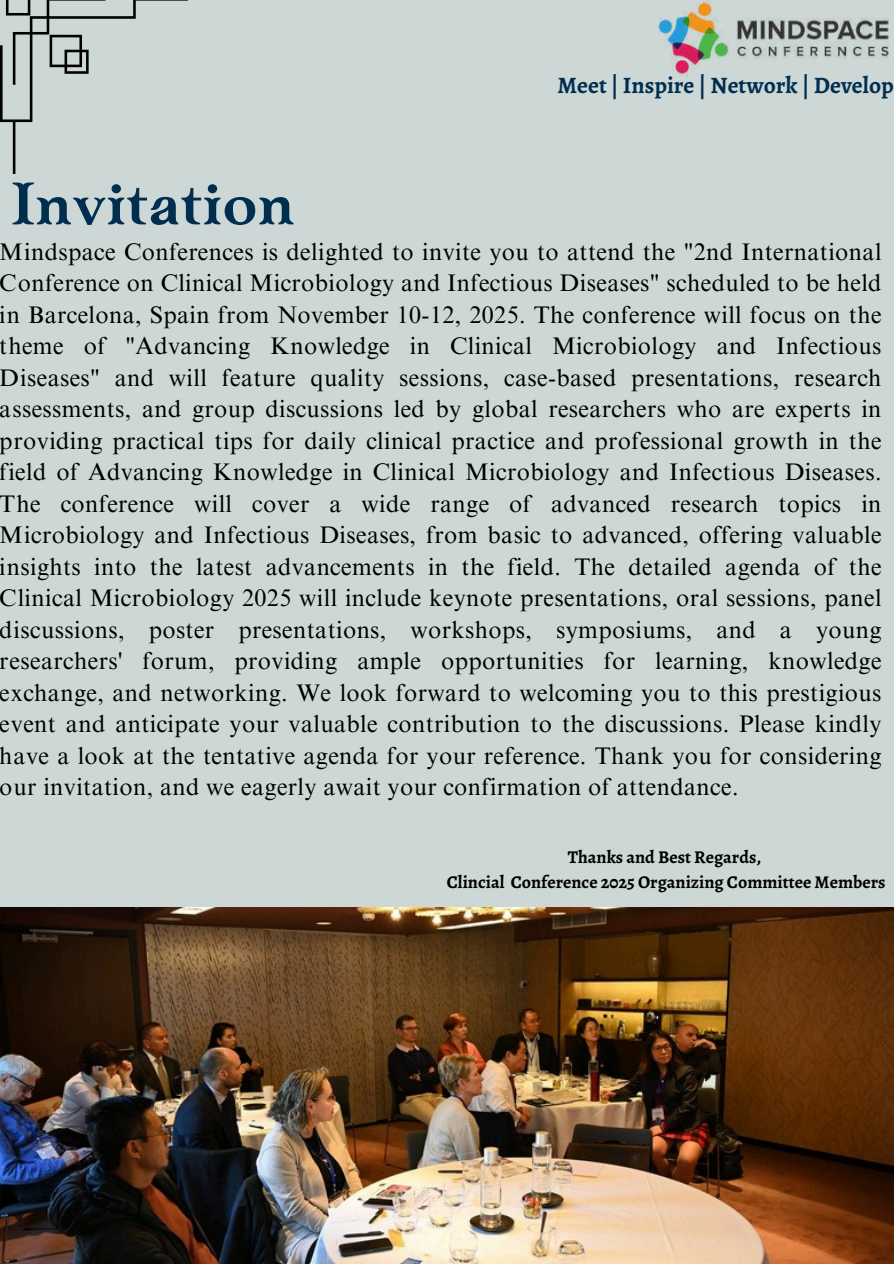
<style>
.page{position:relative;width:894px;height:1264px;background:#fff}
.page>*{position:absolute;margin:0;border:0;box-sizing:border-box;transform-origin:0 0}
.t1{font:700 59.25px "Zenaida";color:#002e4f}
.t2{font:24px/31.5px "Times NRMT Pro";letter-spacing:.015em;color:#000;text-align:justify}
.t3{font:700 23.55px "Alegreya";color:#002e4f}
.t4{font:700 18px "Alegreya";color:#000}
</style>
<div class="page">
<div style="left:0;top:0;width:893px;height:1263px;background:#cdd7d6"></div>
<svg style="left:0;top:0;width:188px;height:174px"></svg>
<img style="left:658px;top:0;width:231px;height:76px">
<img style="left:0;top:907px;width:893px;height:356px">
<h2 class="t1" style="left:11px;top:166px;width:285px">Invitation</h2>
<p class="t3" style="left:557px;top:69px;width:338px">Meet | Inspire | Network | Develop</p>
<h1 class="t2" style="left:0;top:238px;width:882px">Mindspace Conferences is delighted to invite you to attend the "2nd International Conference on Clinical Microbiology and Infectious Diseases" scheduled to be held in Barcelona, Spain from November 10-12, 2025. The conference will focus on the theme of "Advancing Knowledge in Clinical Microbiology and Infectious Diseases" and will feature quality sessions, case-based presentations, research assessments, and group discussions led by global researchers who are experts in providing practical tips for daily clinical practice and professional growth in the field of Advancing Knowledge in Clinical Microbiology and Infectious Diseases.<br>The conference will cover a wide range of advanced research topics in Microbiology and Infectious Diseases, from basic to advanced, offering valuable insights into the latest advancements in the field. The detailed agenda of the Clinical Microbiology 2025 will include keynote presentations, oral sessions, panel discussions, poster presentations, workshops, symposiums, and a young researchers' forum, providing ample opportunities for learning, knowledge exchange, and networking. We look forward to welcoming you to this prestigious event and anticipate your valuable contribution to the discussions. Please kindly have a look at the tentative agenda for your reference. Thank you for considering our invitation, and we eagerly await your confirmation of attendance.</h1>
<h3 class="t4" style="left:567px;top:844px;width:195px">Thanks and Best Regards,</h3>
<p class="t4" style="left:446px;top:869px;width:440px">Clincial Conference 2025 Organizing Committee Members</p>
</div>
